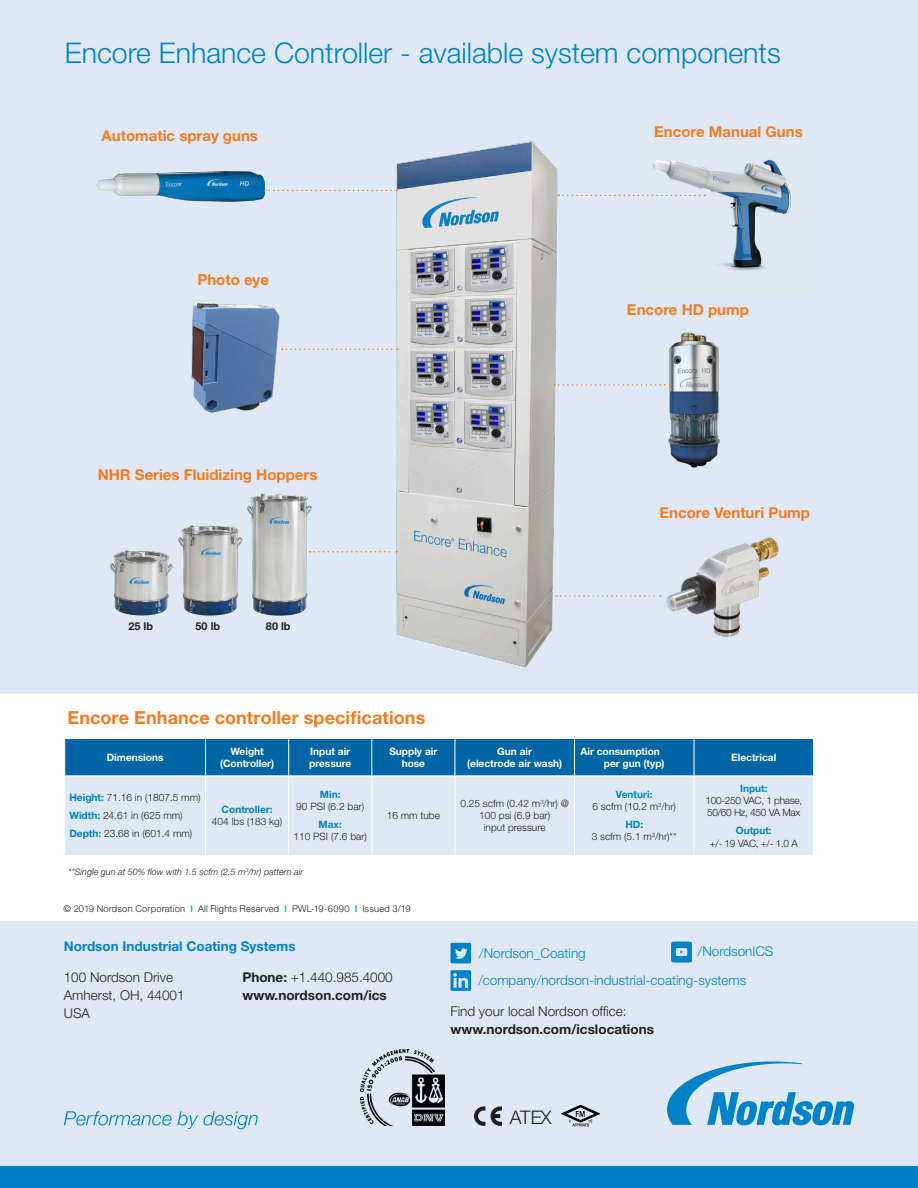
<style>
.page{position:relative;width:918px;height:1188px;background:#fff}
.page>*{position:absolute;margin:0;border:0;box-sizing:border-box;transform-origin:0 0}
.t1{font:300 28.5px "Helvetica Neue LT Std";color:#0082c8}
.t2{font:300 18.75px "Helvetica Neue LT Std";color:#231f20}
.Body_copy{font:700 18px "Helvetica Neue LT Std";letter-spacing:.005em;color:#f47b21}
.t3{font:700 15px "Helvetica Neue LT Std";color:#f47b21}
.t4{font:700 13.5px/18px "Helvetica Neue LT Std";color:#231f20}
.bullets{font:300 13.5px "Helvetica Neue LT Std";color:#0082c8}
.t5{font:300 13.5px/18px "Helvetica Neue LT Std";color:#231f20}
.t6{font:700 13.5px "Helvetica Neue LT Std";color:#0082c8}
.t7{font:700 10.8px "Helvetica Neue LT Std";color:#231f20}
.t8{font:300 10.2px/12.1px "Helvetica Neue LT Std";color:#231f20;text-align:center}
.t9{font:700 10.2px/12.1px "Helvetica Neue LT Std";color:#fff;text-align:center}
.t10{font:300 10.2px/12.1px "Helvetica Neue LT Std";letter-spacing:-.03em;color:#231f20;text-align:center}
.t11{font:700 10.2px "Helvetica Neue LT Std";color:#0082c8}
.t12{font:300 9.3px "Helvetica Neue LT Std";letter-spacing:.02em;color:#231f20}
.t13{font:italic 300 9px "Helvetica Neue LT Std";color:#231f20}
.s1{font-weight:700;color:#0082c8}
.s2{font-weight:700;color:#00aeef}
.s3{font-weight:300}
</style>
<div class="page">
<div style="left:0;top:921px;width:918px;height:267px;background:#dfe9f5"></div>
<div style="left:0;top:1167px;width:918px;height:21px;background:#0082c8"></div>
<svg style="left:671px;top:942px;width:21px;height:20px"></svg>
<svg style="left:450px;top:943px;width:21px;height:20px"></svg>
<svg style="left:450px;top:970px;width:21px;height:21px"></svg>
<svg style="left:64px;top:1111px;width:194px;height:18px"></svg>
<svg style="left:667px;top:1062px;width:187px;height:63px"></svg>
<div style="left:65px;top:739px;width:748px;height:37px;background:#0065a4"></div>
<div style="left:65px;top:777px;width:748px;height:78px;background:#dfe9f5"></div>
<hr style="left:205px;top:739px;width:1px;height:37px;background:#fff">
<hr style="left:288px;top:739px;width:1px;height:37px;background:#fff">
<hr style="left:371px;top:739px;width:1px;height:37px;background:#fff">
<hr style="left:455px;top:739px;width:1px;height:37px;background:#fff">
<hr style="left:574px;top:739px;width:1px;height:37px;background:#fff">
<hr style="left:694px;top:739px;width:1px;height:37px;background:#fff">
<hr style="left:205px;top:776px;width:1px;height:79px;background:#fff">
<hr style="left:288px;top:776px;width:1px;height:79px;background:#fff">
<hr style="left:371px;top:776px;width:1px;height:79px;background:#fff">
<hr style="left:455px;top:776px;width:1px;height:79px;background:#fff">
<hr style="left:574px;top:776px;width:1px;height:79px;background:#fff">
<hr style="left:694px;top:776px;width:1px;height:79px;background:#fff">
<div style="left:0;top:0;width:918px;height:694px;background:#dfe9f5"></div>
<img style="left:183px;top:297px;width:105px;height:121px">
<img style="left:651px;top:527px;width:151px;height:123px">
<img style="left:108px;top:486px;width:206px;height:137px">
<img style="left:388px;top:130px;width:181px;height:546px">
<img style="left:89px;top:165px;width:176px;height:42px">
<img style="left:360px;top:1049px;width:84px;height:76px">
<svg style="left:480px;top:1106px;width:22px;height:20px"></svg>
<svg style="left:474px;top:1107px;width:11px;height:18px"></svg>
<svg style="left:491px;top:1107px;width:11px;height:18px"></svg>
<svg style="left:561px;top:1105px;width:39px;height:21px"></svg>
<svg style="left:265px;top:190px;width:132px;height:1px"></svg>
<svg style="left:556px;top:595px;width:105px;height:2px"></svg>
<img style="left:638px;top:142px;width:169px;height:153px">
<svg style="left:558px;top:195px;width:147px;height:1px"></svg>
<svg style="left:282px;top:349px;width:116px;height:1px"></svg>
<svg style="left:310px;top:551px;width:87px;height:2px"></svg>
<img style="left:624px;top:329px;width:135px;height:154px">
<svg style="left:554px;top:384px;width:117px;height:2px"></svg>
<p class="t1" style="left:65px;top:35px;width:717px">Encore Enhance Controller - available system components</p>
<p class="t3" style="left:102px;top:126px;width:158px">Automatic spray guns</p>
<p class="t3" style="left:197px;top:271px;width:73px">Photo eye</p>
<p class="t3" style="left:98px;top:465px;width:221px">NHR Series Fluidizing Hoppers</p>
<p class="t7" style="left:129px;top:620px;width:26px">25 lb</p>
<p class="t7" style="left:196px;top:620px;width:26px">50 lb</p>
<p class="t7" style="left:266px;top:620px;width:26px">80 lb</p>
<p class="t3" style="left:654px;top:123px;width:150px">Encore Manual Guns</p>
<p class="t3" style="left:627px;top:300px;width:123px">Encore HD pump</p>
<p class="t3" style="left:659px;top:503px;width:152px">Encore Venturi Pump</p>
<p class="Body_copy" style="left:68px;top:706px;width:359px">Encore Enhance controller specifications</p>
<p class="t9" style="left:107px;top:751px;width:58px">Dimensions</p>
<p class="t9" style="left:220px;top:745px;width:56px">Weight (Controller)</p>
<p class="t9" style="left:309px;top:745px;width:44px;text-align:left">Input air pressure</p>
<p class="t9" style="left:389px;top:745px;width:49px">Supply air hose</p>
<p class="t9" style="left:467px;top:745px;width:97px">Gun air<br>(electrode air wash)</p>
<p class="t9" style="left:580px;top:745px;width:81px">Air consumption</p>
<p class="t9" style="left:604px;top:757px;width:62px">per gun (typ)</p>
<p class="t8" style="left:69px;top:791px;width:133px"><span class="s1">Height:</span> 71.16 in (1807.5 mm)</p>
<p class="t8" style="left:69px;top:809px;width:115px"><span class="s1">Width:</span> 24.61 in (625 mm)</p>
<p class="t8" style="left:69px;top:827px;width:124px"><span class="s1">Depth:</span> 23.68 in (601.4 mm)</p>
<p class="t11" style="left:222px;top:803px;width:52px">Controller:</p>
<p class="t8" style="left:212px;top:815px;width:72px">404 lbs (183 kg)</p>
<p class="t8" style="left:296px;top:788px;width:69px"><span class="s1">Min:<br></span>90 PSI (6.2 bar)</p>
<p class="t8" style="left:293px;top:818px;width:75px"><span class="s1">Max:<br></span>110 PSI (7.6 bar)</p>
<p class="t13" style="left:69px;top:866px;width:236px">**Single gun at 50% flow with 1.5 scfm (2.5 m<sup>3</sup>/hr) pattern air</p>
<p class="t8" style="left:387px;top:809px;width:55px">16 mm tube</p>
<p class="t12" style="left:64px;top:903px;width:349px">© 2019 Nordson Corporation <span class="s2">l</span> All Rights Reserved <span class="s2">l</span> PWL-19-6090 <span class="s2">l</span> Issued 3/19</p>
<p class="t8" style="left:460px;top:797px;width:110px">0.25 scfm (0.42 m<sup>3</sup>/hr) @<br>100 psi (6.9 bar)<br>input pressure</p>
<p class="t8" style="left:592px;top:788px;width:85px"><span class="s1">Venturi:<br></span>6 scfm (10.2 m<sup>3</sup>/hr)</p>
<p class="t8" style="left:592px;top:818px;width:87px"><span class="s1">HD:<br></span>3 scfm (5.1 m<sup>3</sup>/hr)**</p>
<p class="t9" style="left:731px;top:751px;width:47px">Electrical</p>
<p class="t10" style="left:705px;top:782px;width:98px"><span class="s1">Input:<br></span>100-250 VAC, 1 phase,<br>50/60 Hz, 450 VA Max</p>
<p class="t8" style="left:710px;top:824px;width:89px"><span class="s1">Output:<br></span>+/- 19 VAC, +/- 1.0 A</p>
<p class="t6" style="left:64px;top:938px;width:233px">Nordson Industrial Coating Systems</p>
<p class="t5" style="left:64px;top:968px;width:122px">100 Nordson Drive<br>Amherst, OH, 44001<br>USA</p>
<p class="t4" style="left:242px;top:968px;width:152px">Phone: <span class="s3">+1.440.985.4000 </span>www.nordson.com/ics</p>
<p class="bullets" style="left:479px;top:944px;width:108px">/Nordson_Coating</p>
<p class="bullets" style="left:698px;top:943px;width:77px">/NordsonICS</p>
<p class="bullets" style="left:478px;top:972px;width:269px">/company/nordson-industrial-coating-systems</p>
<p class="t4" style="left:450px;top:1002px;width:205px"><span class="s3">Find your local Nordson office: </span>www.nordson.com/icslocations</p>
<h2 class="t2" style="left:510px;top:1106px;width:43px">ATEX</h2>
</div>
